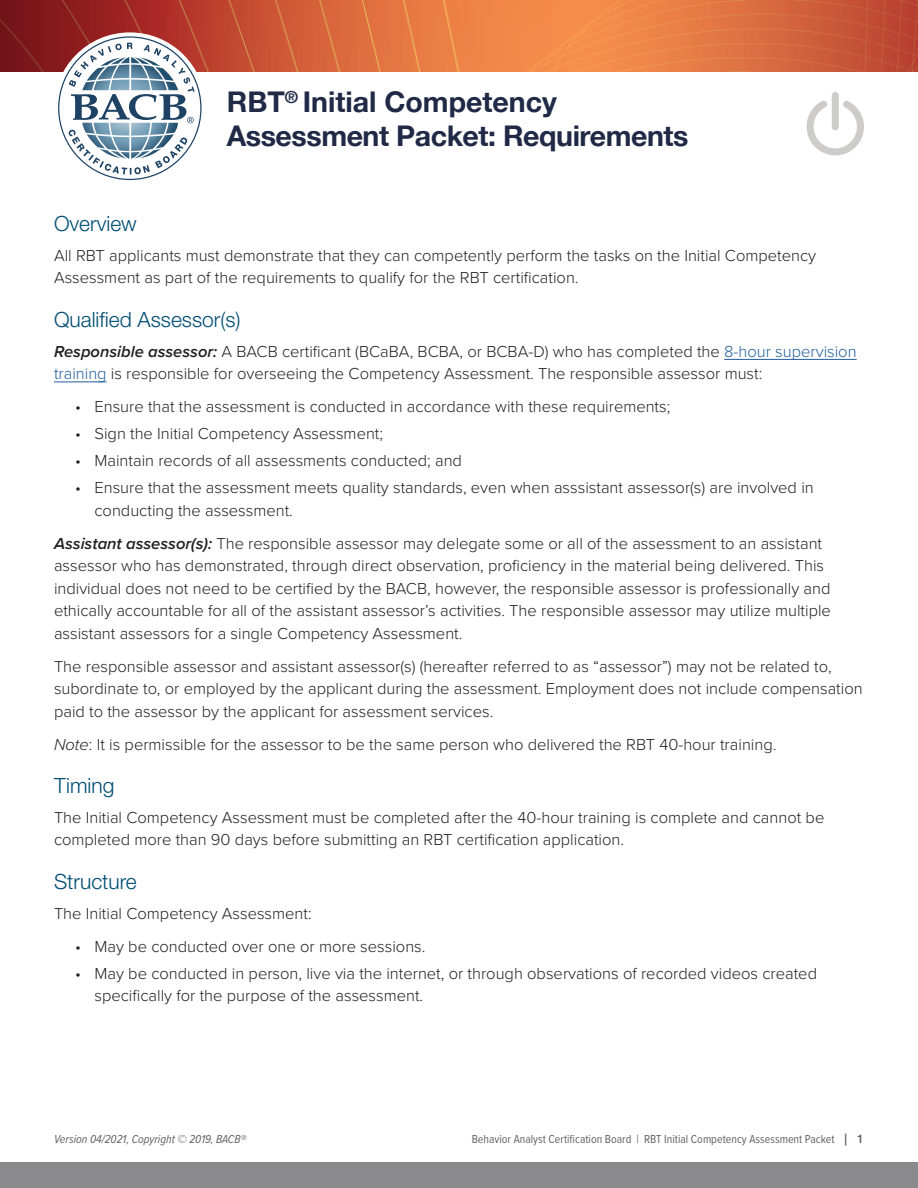
<style>
.page{position:relative;width:918px;height:1188px;background:#fff}
.page>*{position:absolute;margin:0;border:0;box-sizing:border-box;transform-origin:0 0}
.t1{font:700 28.5px/34.2px "Helvetica Neue LT Pro";letter-spacing:-.015em;color:#202945}
.Section_Header{font:300 21px "Helvetica Neue LT Std";color:#004e74}
.Body_Text{font:300 16.5px/22.5px "Proxima Nova";color:#231f20}
.t2{font:12px "Proxima Nova Cond";color:#636366}
.t3{font:italic 12px "Proxima Nova Cond";color:#636366}
.s1{font-weight:600;font-style:italic}
.s2{color:#215e9e}
.s3{font-style:italic}
.s4{font-family:"Helvetica Neue LT Pro";font-weight:500}
</style>
<div class="page">
<div style="left:0;top:1163px;width:918px;height:25px;background:#8a8a8d"></div>
<img style="left:0;top:0;width:918px;height:72px">
<div style="left:54px;top:32px;width:152px;height:152px;background:#fff;border-radius:50%"></div>
<svg style="left:58px;top:36px;width:144px;height:144px"></svg>
<hr style="left:724px;top:359px;width:133px;height:1px;background:#215e9e">
<hr style="left:54px;top:382px;width:53px;height:1px;background:#215e9e">
<svg style="left:806px;top:95px;width:58px;height:61px"></svg>
<div style="left:832px;top:95px;width:7px;height:32px;background:#cdcccb"></div>
<p class="t1" style="left:227px;top:84px;width:463px">RBT<sup>®</sup> Initial Competency<br>Assessment Packet: Requirements</p>
<p class="Section_Header" style="left:54px;top:211px;width:84px">Overview</p>
<p class="Body_Text" style="left:54px;top:243px;width:764px">All RBT applicants must demonstrate that they can competently perform the tasks on the Initial Competency<br>Assessment as part of the requirements to qualify for the RBT certification.</p>
<p class="Section_Header" style="left:54px;top:306px;width:188px">Qualified Assessor(s)</p>
<p class="Body_Text" style="left:54px;top:339px;width:804px"><span class="s1">Responsible assessor:</span> A BACB certificant (BCaBA, BCBA, or BCBA-D) who has completed the <span class="s2">8-hour supervision training</span> is responsible for overseeing the Competency Assessment. The responsible assessor must:</p>
<p class="Body_Text" style="left:75px;top:395px;width:597px">• Ensure that the assessment is conducted in accordance with these requirements;</p>
<p class="Body_Text" style="left:75px;top:422px;width:310px">• Sign the Initial Competency Assessment;</p>
<p class="Body_Text" style="left:75px;top:449px;width:389px">• Maintain records of all assessments conducted; and</p>
<p class="Body_Text" style="left:94px;top:476px;width:721px;text-indent:-20px">• Ensure that the assessment meets quality standards, even when asssistant assessor(s) are involved in conducting the assessment.</p>
<p class="Body_Text" style="left:54px;top:531px;width:778px"><span class="s1">Assistant assessor(s):</span> The responsible assessor may delegate some or all of the assessment to an assistant assessor who has demonstrated, through direct observation, proficiency in the material being delivered. This individual does not need to be certified by the BACB, however, the responsible assessor is professionally and ethically accountable for all of the assistant assessor’s activities. The responsible assessor may utilize multiple assistant assessors for a single Competency Assessment.</p>
<p class="Body_Text" style="left:54px;top:654px;width:810px">The responsible assessor and assistant assessor(s) (hereafter referred to as “assessor”) may not be related to, subordinate to, or employed by the applicant during the assessment. Employment does not include compensation paid to the assessor by the applicant for assessment services.</p>
<p class="Body_Text" style="left:54px;top:732px;width:724px"><span class="s3">Note</span>: It is permissible for the assessor to be the same person who delivered the RBT 40-hour training.</p>
<p class="Section_Header" style="left:54px;top:773px;width:62px">Timing</p>
<p class="Body_Text" style="left:54px;top:805px;width:772px">The Initial Competency Assessment must be completed after the 40-hour training is complete and cannot be completed more than 90 days before submitting an RBT certification application.</p>
<p class="Section_Header" style="left:54px;top:868px;width:84px">Structure</p>
<p class="Body_Text" style="left:54px;top:901px;width:259px">The Initial Competency Assessment:</p>
<p class="Body_Text" style="left:75px;top:934px;width:352px">• May be conducted over one or more sessions.</p>
<p class="Body_Text" style="left:94px;top:961px;width:724px;text-indent:-20px">• May be conducted in person, live via the internet, or through observations of recorded videos created specifically for the purpose of the assessment.</p>
<p class="t3" style="left:54px;top:1131px;width:194px">Version 04/2021, Copyright © 2019, BACB®</p>
<p class="t2" style="left:472px;top:1131px;width:394px">Behavior Analyst Certification Board | RBT Initial Competency Assessment Packet <span class="s4">| 1</span></p>
</div>
